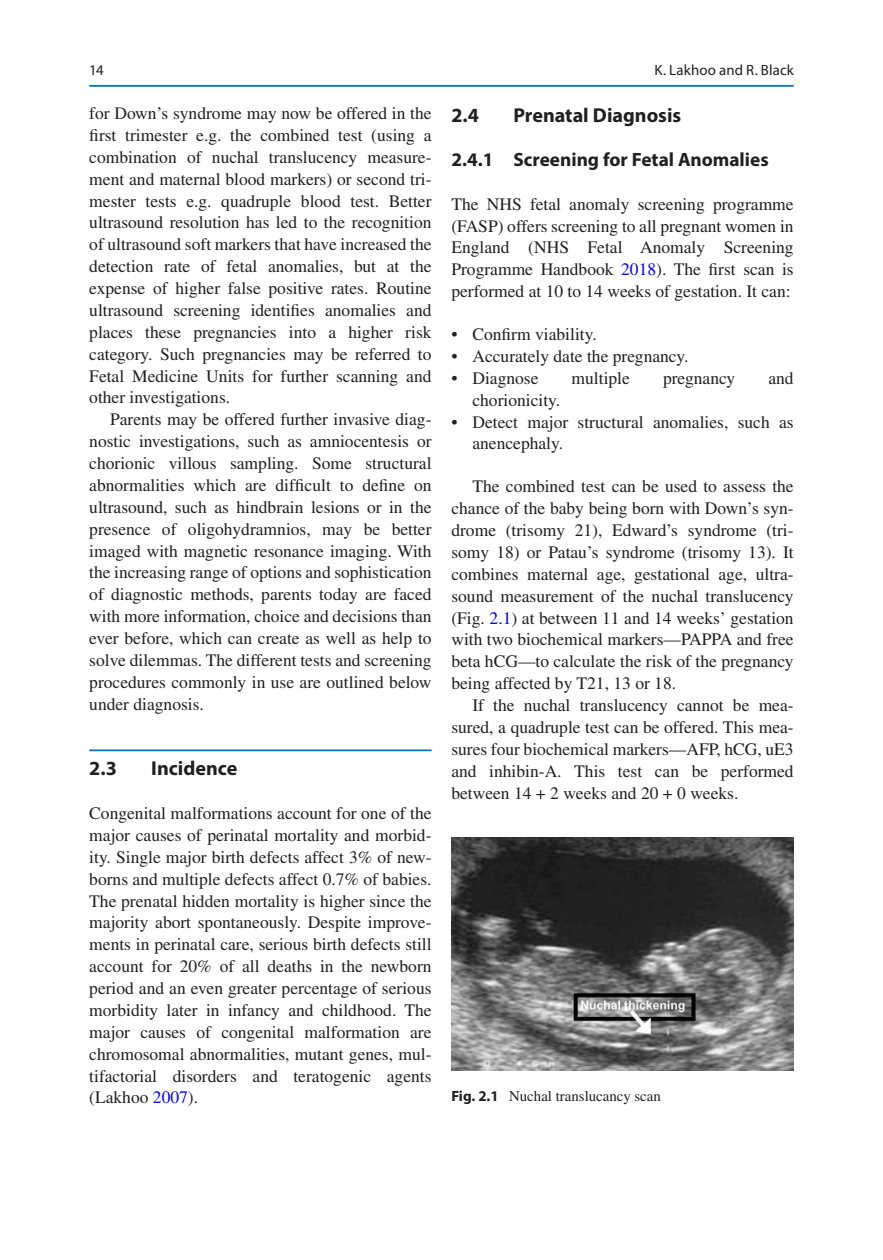
<style>
.page{position:relative;width:883px;height:1260px;background:#fff}
.page>*{position:absolute;margin:0;border:0;box-sizing:border-box;transform-origin:0 0}
._1_hd{font:700 20.12px "Myriad Pro";color:#231f20}
._1_hd_2_hd{font:700 19.25px "Myriad Pro";color:#231f20}
.Text_flush{font:17.5px/21.9px "Times LT Std";color:#231f20;text-align:justify}
.Text{font:17.5px/21.9px "Times LT Std";color:#231f20;text-align:justify}
.t1{font:14.88px "Times LT Std";color:#231f20}
.t2{font:14.88px "Myriad Pro";letter-spacing:.005em;color:#231f20}
.s1{color:#00f}
.s2{font-family:"Myriad Pro";font-weight:700}
</style>
<div class="page">
<hr style="left:89px;top:749px;width:343px;height:2px;background:#0073bc">
<img style="left:451px;top:837px;width:343px;height:233px">
<hr style="left:89px;top:85px;width:705px;height:2px;background:#0073bc">
<p class="t2" style="left:89px;top:61px;width:16px">14</p>
<p class="Text_flush" style="left:89px;top:102px;width:344px">for Down’s syndrome may now be offered in the first trimester e.g. the combined test (using a combination of nuchal translucency measure&shy;ment and maternal blood markers) or second tri&shy;mester tests e.g. quadruple blood test. Better ultrasound resolution has led to the recognition of ultrasound soft markers that have increased the detection rate of fetal anomalies, but at the expense of higher false positive rates. Routine ultrasound screening identifies anomalies and places these pregnancies into a higher risk category. Such pregnancies may be referred to Fetal Medicine Units for further scanning and other investigations.</p>
<p class="Text" style="left:89px;top:408px;width:344px;text-indent:21px">Parents may be offered further invasive diag&shy;nostic investigations, such as amniocentesis or chorionic villous sampling. Some structural abnormalities which are difficult to define on ultrasound, such as hindbrain lesions or in the presence of oligohydramnios, may be better imaged with magnetic resonance imaging. With the increasing range of options and sophistication of diagnostic methods, parents today are faced with more information, choice and decisions than ever before, which can create as well as help to solve dilemmas. The different tests and screening procedures commonly in use are outlined below under diagnosis.</p>
<h2 class="_1_hd" style="left:89px;top:755px;width:29px">2.3</h2>
<h2 class="_1_hd" style="left:151px;top:755px;width:88px">Incidence</h2>
<p class="Text_flush" style="left:89px;top:802px;width:344px">Congenital malformations account for one of the major causes of perinatal mortality and morbid&shy;ity. Single major birth defects affect 3% of new&shy;borns and multiple defects affect 0.7% of babies.<br>The prenatal hidden mortality is higher since the majority abort spontaneously. Despite improve&shy;ments in perinatal care, serious birth defects still account for 20% of all deaths in the newborn period and an even greater percentage of serious morbidity later in infancy and childhood. The major causes of congenital malformation are chromosomal abnormalities, mutant genes, mul&shy;tifactorial disorders and teratogenic agents (Lakhoo <span class="s1">2007</span>).</p>
<p class="t2" style="left:654px;top:61px;width:141px">K. Lakhoo and R. Black</p>
<h2 class="_1_hd" style="left:451px;top:102px;width:29px">2.4</h2>
<h2 class="_1_hd" style="left:513px;top:102px;width:169px">Prenatal Diagnosis</h2>
<h3 class="_1_hd_2_hd" style="left:451px;top:147px;width:319px">2.4.1 Screening for Fetal Anomalies</h3>
<p class="Text_flush" style="left:451px;top:193px;width:344px">The NHS fetal anomaly screening programme (FASP) offers screening to all pregnant women in England (NHS Fetal Anomaly Screening Programme Handbook <span class="s1">2018</span>). The first scan is performed at 10 to 14 weeks of gestation. It can:</p>
<p class="Text_flush" style="left:451px;top:323px;width:147px">• Confirm viability.</p>
<p class="Text_flush" style="left:451px;top:345px;width:239px">• Accurately date the pregnancy.</p>
<p class="Text_flush" style="left:451px;top:367px;width:89px">• Diagnose</p>
<p class="Text_flush" style="left:572px;top:367px;width:60px">multiple</p>
<p class="Text_flush" style="left:663px;top:367px;width:74px">pregnancy</p>
<p class="Text_flush" style="left:768px;top:367px;width:27px">and</p>
<p class="Text_flush" style="left:472px;top:389px;width:89px">chorionicity.</p>
<p class="Text_flush" style="left:472px;top:411px;width:323px;text-indent:-21px">• Detect major structural anomalies, such as anencephaly.</p>
<p class="Text" style="left:451px;top:475px;width:344px;text-indent:21px">The combined test can be used to assess the chance of the baby being born with Down’s syn&shy;drome (trisomy 21), Edward’s syndrome (tri&shy;somy 18) or Patau’s syndrome (trisomy 13). It combines maternal age, gestational age, ultra&shy;sound measurement of the nuchal translucency (Fig. <span class="s1">2.1</span>) at between 11 and 14 weeks’ gestation with two biochemical markers—PAPPA and free beta hCG—to calculate the risk of the pregnancy being affected by T21, 13 or 18.</p>
<p class="Text" style="left:451px;top:694px;width:344px;text-indent:21px">If the nuchal translucency cannot be mea&shy;sured, a quadruple test can be offered. This mea&shy;sures four biochemical markers—AFP, hCG, uE3 and inhibin-A. This test can be performed between 14 + 2 weeks and 20 + 0 weeks.</p>
<p class="t1" style="left:451px;top:1088px;width:211px"><span class="s2">Fig. 2.1</span> Nuchal translucancy scan</p>
</div>
